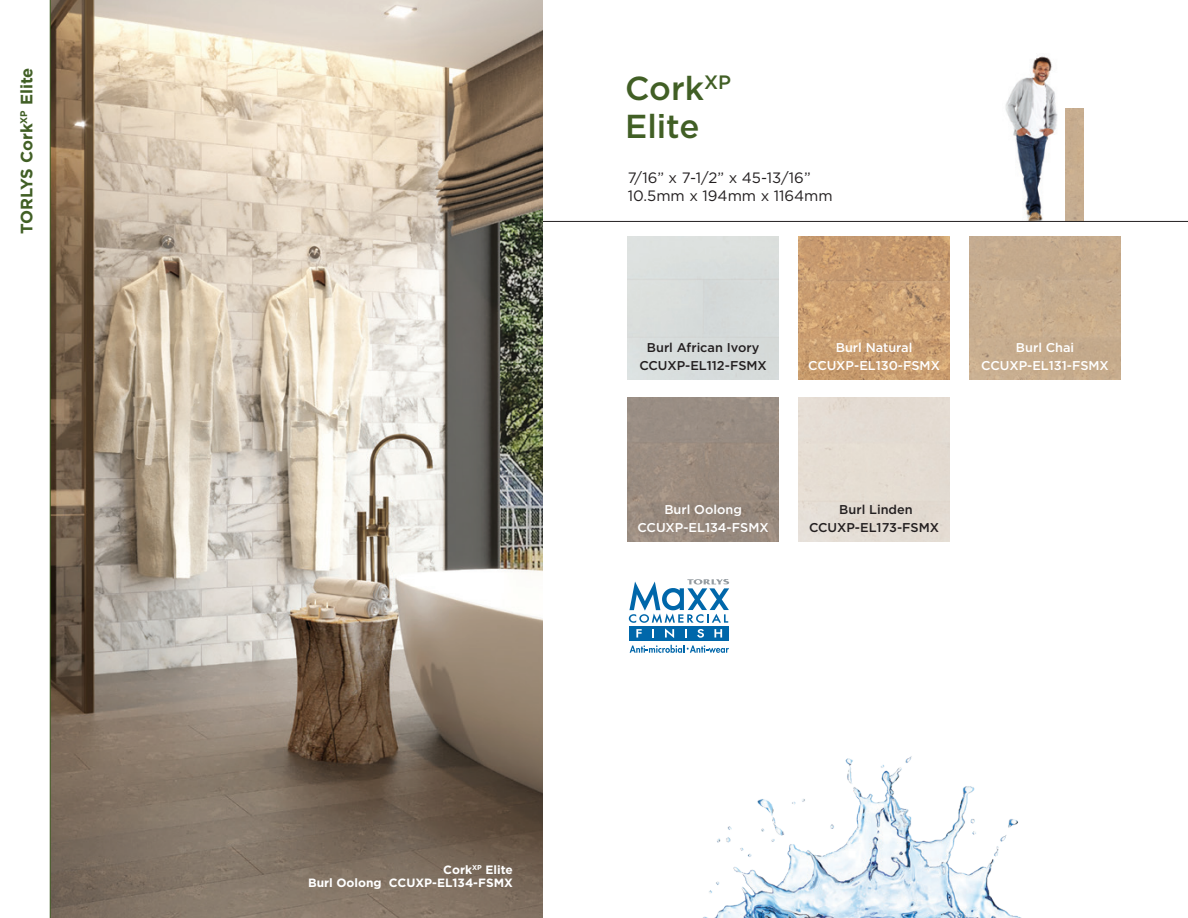
<style>
.page{position:relative;width:1188px;height:918px;background:#fff}
.page>*{position:absolute;margin:0;border:0;box-sizing:border-box;transform-origin:0 0}
.t1{font:500 33.15px "Gotham HTF";color:#415f25}
.t2{font:700 16.5px "Gotham HTF";color:#415f25}
.t3{font:15px "Gotham HTF";color:#231f20}
.t4{font:500 12.75px "Gotham HTF";color:#fff}
.t5{font:500 12.75px "Gotham HTF";color:#231f20}
.t6{font:700 12px "Gotham HTF";color:#fff}
</style>
<div class="page">
<img style="left:1003px;top:56px;width:54px;height:165px">
<hr style="left:302px;top:221px;width:886px;height:1px;background:#231f20">
<img style="left:51px;top:0;width:492px;height:918px">
<div style="left:970px;top:237px;width:150px;height:143px;background:#c6ac8e"></div>
<img style="left:799px;top:237px;width:150px;height:143px">
<img style="left:628px;top:398px;width:150px;height:143px">
<hr style="left:50px;top:0;width:1px;height:918px;background:#415f25">
<div style="left:630px;top:626px;width:99px;height:15px;background:#0067aa"></div>
<svg style="left:629px;top:579px;width:100px;height:59px"></svg>
<svg style="left:630px;top:645px;width:99px;height:8px"></svg>
<img style="left:703px;top:756px;width:318px;height:162px">
<p class="t2" style="left:17px;top:234px;width:168px;rotate:-90deg">TORLYS Cork<sup>XP</sup> Elite</p>
<p class="t1" style="left:625px;top:70px;width:108px">Cork<sup>XP</sup></p>
<p class="t1" style="left:625px;top:107px;width:76px">Elite</p>
<p class="t3" style="left:628px;top:169px;width:184px">7/16” x 7-1/2” x 45-13/16”</p>
<p class="t3" style="left:628px;top:187px;width:207px">10.5mm x 194mm x 1164mm</p>
<p class="t5" style="left:647px;top:341px;width:114px">Burl African Ivory</p>
<p class="t5" style="left:639px;top:359px;width:129px">CCUXP-EL112-FSMX</p>
<p class="t4" style="left:836px;top:341px;width:78px">Burl Natural</p>
<p class="t4" style="left:808px;top:359px;width:133px">CCUXP-EL130-FSMX</p>
<p class="t4" style="left:1016px;top:341px;width:60px">Burl Chai</p>
<p class="t4" style="left:981px;top:359px;width:129px">CCUXP-EL131-FSMX</p>
<p class="t4" style="left:664px;top:502px;width:79px">Burl Oolong</p>
<p class="t4" style="left:638px;top:520px;width:133px">CCUXP-EL134-FSMX</p>
<p class="t5" style="left:839px;top:502px;width:75px">Burl Linden</p>
<p class="t5" style="left:809px;top:520px;width:132px">CCUXP-EL173-FSMX</p>
<p class="t6" style="left:443px;top:863px;width:71px">Cork<sup>XP</sup> Elite</p>
<p class="t6" style="left:308px;top:876px;width:206px">Burl Oolong CCUXP-EL134-FSMX</p>
</div>
